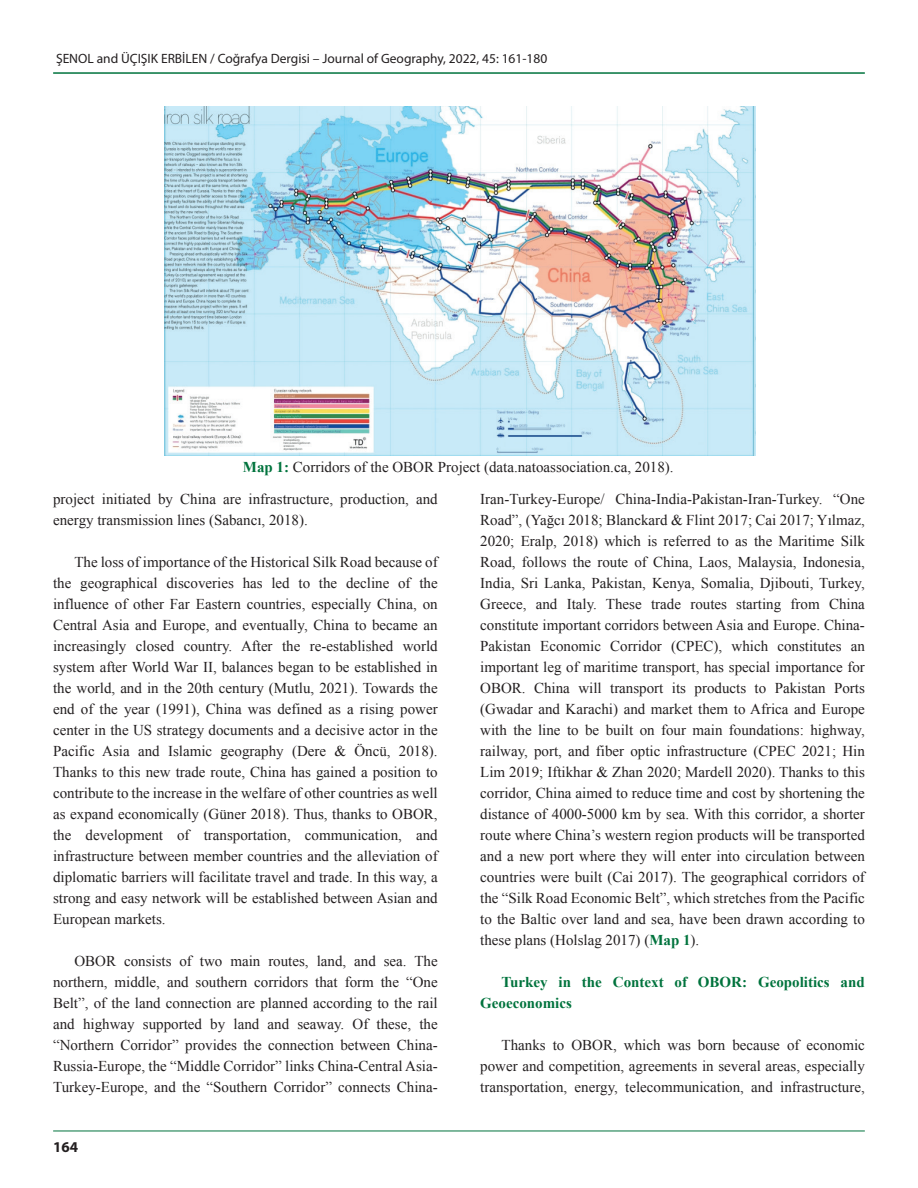
<style>
.page{position:relative;width:918px;height:1188px;background:#fff}
.page>*{position:absolute;margin:0;border:0;box-sizing:border-box;transform-origin:0 0}
.t1{font:15px/21px "Times New Roman";color:#231f20;text-align:justify}
.t2{font:700 15px/21px "Times New Roman";color:#00733d}
.t3{font:700 15px "Myriad Pro";color:#231f20}
.t4{font:13.5px "Myriad Pro";color:#231f20}
.s1{font-weight:700;color:#00733d}
</style>
<div class="page">
<hr style="left:53px;top:72px;width:812px;height:2px;background:#00733d">
<hr style="left:53px;top:1131px;width:812px;height:1px;background:#00733d">
<img style="left:164px;top:106px;width:592px;height:350px">
<p class="t4" style="left:56px;top:50px;width:493px">ŞENOL and ÜÇIŞIK ERBİLEN / Coğrafya Dergisi – Journal of Geography, 2022, 45: 161-180</p>
<p class="t1" style="left:243px;top:456px;width:432px"><span class="s1">Map 1:</span> Corridors of the OBOR Project (data.natoassociation.ca, 2018).</p>
<p class="t1" style="left:53px;top:489px;width:386px">project initiated by China are infrastructure, production, and energy transmission lines (Sabancı, 2018).</p>
<p class="t1" style="left:53px;top:552px;width:386px;text-indent:21px">The loss of importance of the Historical Silk Road because of the geographical discoveries has led to the decline of the influence of other Far Eastern countries, especially China, on Central Asia and Europe, and eventually, China to became an increasingly closed country. After the re-established world system after World War II, balances began to be established in the world, and in the 20th century (Mutlu, 2021). Towards the end of the year (1991), China was defined as a rising power center in the US strategy documents and a decisive actor in the Pacific Asia and Islamic geography (Dere &amp; Öncü, 2018).<br>Thanks to this new trade route, China has gained a position to contribute to the increase in the welfare of other countries as well as expand economically (Güner 2018). Thus, thanks to OBOR, the development of transportation, communication, and infrastructure between member countries and the alleviation of diplomatic barriers will facilitate travel and trade. In this way, a strong and easy network will be established between Asian and European markets.</p>
<p class="t1" style="left:53px;top:951px;width:386px;text-indent:21px">OBOR consists of two main routes, land, and sea. The northern, middle, and southern corridors that form the “One Belt”, of the land connection are planned according to the rail and highway supported by land and seaway. Of these, the “Northern Corridor” provides the connection between China-Russia-Europe, the “Middle Corridor” links China-Central Asia-Turkey-Europe, and the “Southern Corridor” connects China-</p>
<p class="t3" style="left:53px;top:1137px;width:26px">164</p>
<p class="t1" style="left:480px;top:489px;width:386px">Iran-Turkey-Europe/ China-India-Pakistan-Iran-Turkey. “One Road”, (Yağcı 2018; Blanckard &amp; Flint 2017; Cai 2017; Yılmaz, 2020; Eralp, 2018) which is referred to as the Maritime Silk Road, follows the route of China, Laos, Malaysia, Indonesia, India, Sri Lanka, Pakistan, Kenya, Somalia, Djibouti, Turkey, Greece, and Italy. These trade routes starting from China constitute important corridors between Asia and Europe. China-Pakistan Economic Corridor (CPEC), which constitutes an important leg of maritime transport, has special importance for OBOR. China will transport its products to Pakistan Ports (Gwadar and Karachi) and market them to Africa and Europe with the line to be built on four main foundations: highway, railway, port, and fiber optic infrastructure (CPEC 2021; Hin Lim 2019; Iftikhar &amp; Zhan 2020; Mardell 2020). Thanks to this corridor, China aimed to reduce time and cost by shortening the distance of 4000-5000 km by sea. With this corridor, a shorter route where China’s western region products will be transported and a new port where they will enter into circulation between countries were built (Cai 2017). The geographical corridors of the “Silk Road Economic Belt”, which stretches from the Pacific to the Baltic over land and sea, have been drawn according to these plans (Holslag 2017) (<span class="s1">Map 1</span>).</p>
<p class="t2" style="left:480px;top:972px;width:386px;text-indent:21px">Turkey in the Context of OBOR: Geopolitics and<br>Geoeconomics</p>
<p class="t1" style="left:480px;top:1035px;width:386px;text-indent:21px">Thanks to OBOR, which was born because of economic power and competition, agreements in several areas, especially transportation, energy, telecommunication, and infrastructure,</p>
</div>
